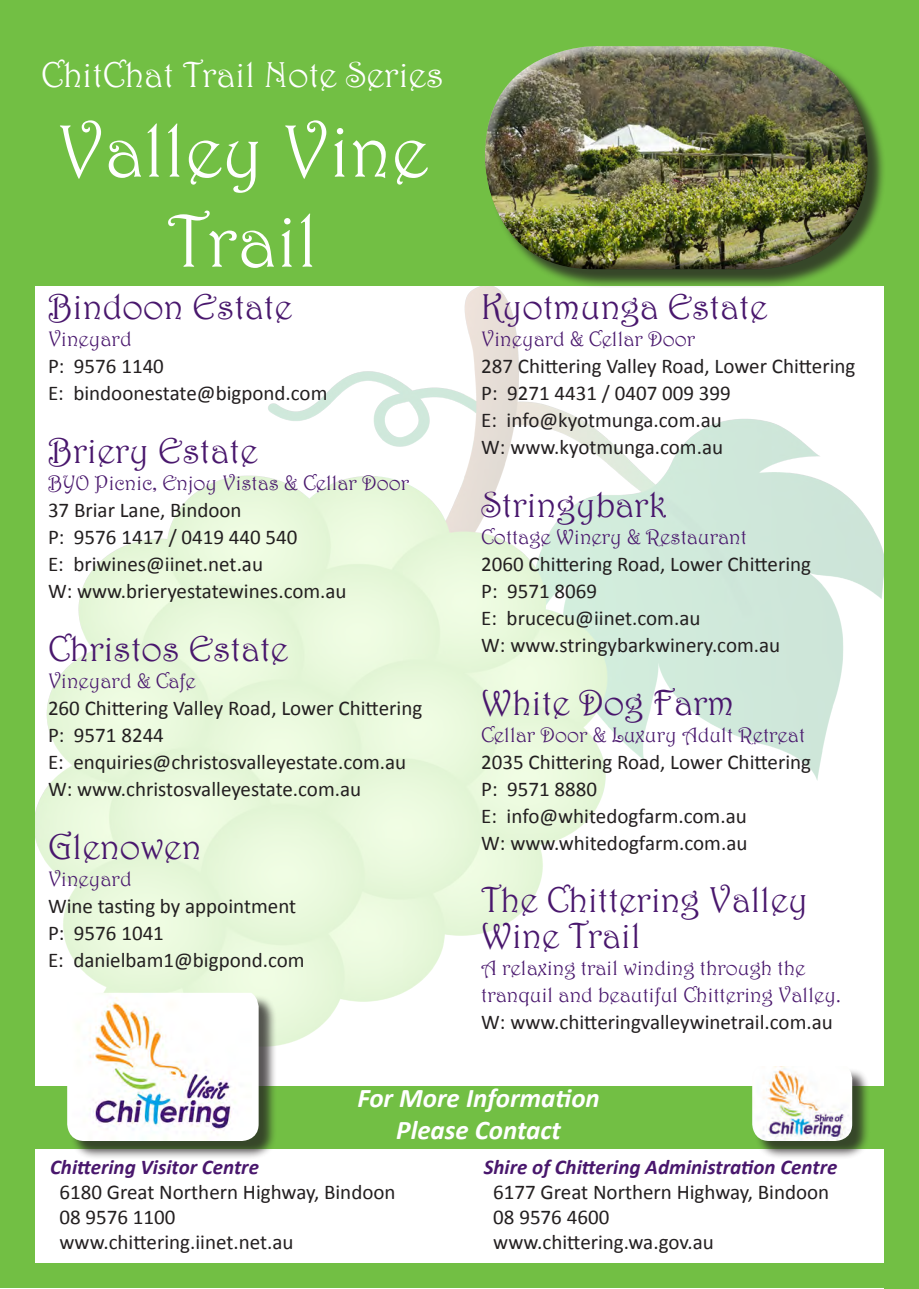
<style>
.page{position:relative;width:919px;height:1289px;background:#fff}
.page>*{position:absolute;margin:0;border:0;box-sizing:border-box;transform-origin:0 0}
.t1{font:75px/90px "Harrington";color:#fff;text-align:center}
.t2{font:36px/36px "Harrington";color:#49176d}
.t3{font:36px "Harrington";color:#fff}
.t4{font:italic 700 27px/32.4px "Calibri";color:#fff;text-align:center}
.t5{font:21px/27px "Calibri";color:#231f20}
.t6{font:21px/27px "Harrington";color:#49176d}
.t7{font:italic 700 21px "Calibri";color:#49176d}
</style>
<div class="page">
<img style="left:35px;top:285px;width:848px;height:761px">
<div style="left:1px;top:213px;width:34px;height:1049px;background:#72bf44"></div>
<div style="left:0;top:0;width:918px;height:285px;background:#72bf44"></div>
<div style="left:0;top:1086px;width:918px;height:63px;background:#72bf44"></div>
<div style="left:754px;top:1068px;width:117px;height:91px;background:#231f20;opacity:.75"></div>
<img style="left:752px;top:1066px;width:100px;height:74px">
<div style="left:0;top:1262px;width:918px;height:25px;background:#72bf44"></div>
<div style="left:69px;top:995px;width:208px;height:164px;background:#231f20;opacity:.75"></div>
<img style="left:67px;top:992px;width:191px;height:148px">
<div style="left:884px;top:285px;width:34px;height:1003px;background:#72bf44"></div>
<div style="left:487px;top:48px;width:399px;height:240px;background:#231f20;opacity:.75"></div>
<div style="left:484px;top:45px;width:373px;height:178px;background:#fff;opacity:.75"></div>
<div style="left:489px;top:76px;width:381px;height:196px;background:#231f20;opacity:.75"></div>
<h2 class="t3" style="left:41px;top:53px;width:404px">ChitChat Trail Note Series</h2>
<h1 class="t1" style="left:57px;top:105px;width:373px">Valley Vine<br>Trail</h1>
<h2 class="t2" style="left:48px;top:288px;width:245px">Bindoon Estate</h2>
<p class="t6" style="left:48px;top:325px;width:85px">Vineyard</p>
<p class="t5" style="left:48px;top:353px;width:281px">P: 9576 1140<br>E: bindoonestate@bigpond.com</p>
<h2 class="t2" style="left:48px;top:432px;width:211px">Briery Estate</h2>
<p class="t6" style="left:48px;top:469px;width:363px">BYO Picnic, Enjoy Vistas &amp; Cellar Door</p>
<p class="t5" style="left:48px;top:497px;width:300px">37 Briar Lane, Bindoon<br>P: 9576 1417 / 0419 440 540<br>E: briwines@iinet.net.au<br>W: www.brieryestatewines.com.au</p>
<h2 class="t2" style="left:48px;top:630px;width:242px">Christos Estate</h2>
<p class="t6" style="left:48px;top:667px;width:149px">Vineyard &amp; Cafe</p>
<p class="t5" style="left:48px;top:695px;width:376px">260 Chittering Valley Road, Lower Chittering P: 9571 8244<br>E: enquiries@christosvalleyestate.com.au W: www.christosvalleyestate.com.au</p>
<h2 class="t2" style="left:48px;top:828px;width:155px">Glenowen</h2>
<p class="t6" style="left:48px;top:865px;width:85px">Vineyard</p>
<p class="t5" style="left:48px;top:893px;width:258px">Wine tasting by appointment<br>P: 9576 1041<br>E: danielbam1@bigpond.com</p>
<h2 class="t2" style="left:481px;top:288px;width:287px">Kyotmunga Estate</h2>
<p class="t6" style="left:481px;top:325px;width:215px">Vineyard &amp; Cellar Door</p>
<p class="t5" style="left:481px;top:353px;width:376px">287 Chittering Valley Road, Lower Chittering<br>P: 9271 4431 / 0407 009 399<br>E: info@kyotmunga.com.au<br>W: www.kyotmunga.com.au</p>
<h2 class="t2" style="left:481px;top:486px;width:186px">Stringybark</h2>
<p class="t6" style="left:481px;top:523px;width:267px">Cottage Winery &amp; Restaurant</p>
<p class="t5" style="left:481px;top:551px;width:331px">2060 Chittering Road, Lower Chittering<br>P: 9571 8069<br>E: brucecu@iinet.com.au<br>W: www.stringybarkwinery.com.au</p>
<h2 class="t2" style="left:481px;top:684px;width:255px">White Dog Farm</h2>
<p class="t6" style="left:481px;top:721px;width:325px">Cellar Door &amp; Luxury Adult Retreat</p>
<p class="t5" style="left:481px;top:749px;width:331px">2035 Chittering Road, Lower Chittering<br>P: 9571 8880<br>E: info@whitedogfarm.com.au<br>W: www.whitedogfarm.com.au</p>
<h2 class="t2" style="left:481px;top:880px;width:328px">The Chittering Valley<br>Wine Trail</h2>
<p class="t6" style="left:481px;top:953px;width:361px">A relaxing trail winding through the tranquil and beautiful Chittering Valley.</p>
<p class="t5" style="left:481px;top:1008px;width:353px">W: www.chitteringvalleywinetrail.com.au</p>
<p class="t4" style="left:357px;top:1081px;width:244px">For More Information<br>Please Contact</p>
<p class="t7" style="left:50px;top:1153px;width:210px">Chittering Visitor Centre</p>
<p class="t5" style="left:59px;top:1179px;width:337px;line-height:25.2px">6180 Great Northern Highway, Bindoon<br>08 9576 1100 www.chittering.iinet.net.au</p>
<p class="t7" style="left:483px;top:1153px;width:355px">Shire of Chittering Administration Centre</p>
<p class="t5" style="left:493px;top:1179px;width:337px;line-height:25.2px">6177 Great Northern Highway, Bindoon<br>08 9576 4600 www.chittering.wa.gov.au</p>
</div>
